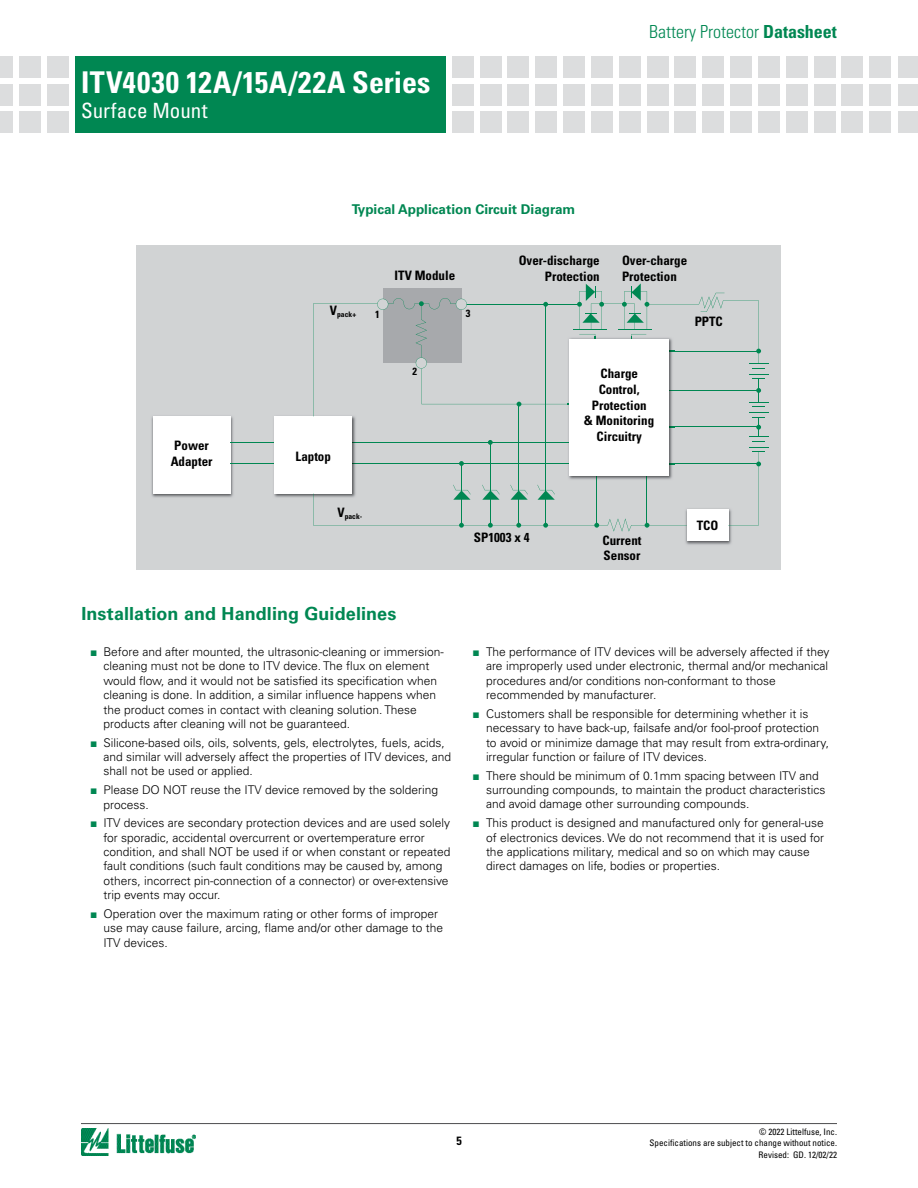
<style>
.page{position:relative;width:918px;height:1188px;background:#fff}
.page>*{position:absolute;margin:0;border:0;box-sizing:border-box;transform-origin:0 0}
.t1{font:700 condensed 30px "Univers LT Std";letter-spacing:.02em;color:#fff}
.t2{font:condensed 21px "Univers LT Std";color:#fff}
.t3{font:700 18px "Univers LT Std";letter-spacing:.005em;color:#008752}
.t4{font:300 condensed 18px "Univers LT Std";color:#008752}
.t5{font:700 13.5px "Univers LT Std";color:#008752}
.t6{font:700 condensed 13.05px/15.6px "Univers LT Std";color:#000}
.t7{font:300 12px/14.4px "Univers LT Std";color:#000}
.t8{font:700 condensed 12px "Univers LT Std";color:#000}
.t9{font:700 condensed 10.35px "Univers LT Std";color:#000}
.t10{font:condensed 9px/10.8px "Univers LT Std";color:#000;text-align:right}
.t11{font:700 condensed 7.5px "Univers LT Std";color:#000}
.s1{font-weight:700}
.s2{font-family:"Arial";font-weight:400;color:#008752}
</style>
<div class="page">
<hr style="left:81px;top:1123px;width:756px;height:1px;background:#4d4d4f">
<img style="left:81px;top:1129px;width:115px;height:26px">
<div style="left:75px;top:56px;width:371px;height:77px;background:#008752"></div>
<div style="left:47px;top:56px;width:21px;height:21px;background:#dcddde"></div>
<div style="left:47px;top:84px;width:21px;height:21px;background:#dcddde"></div>
<div style="left:47px;top:112px;width:21px;height:21px;background:#dcddde"></div>
<div style="left:19px;top:56px;width:21px;height:21px;background:#dcddde"></div>
<div style="left:19px;top:84px;width:21px;height:21px;background:#dcddde"></div>
<div style="left:19px;top:112px;width:21px;height:21px;background:#dcddde"></div>
<div style="left:0;top:56px;width:13px;height:21px;background:#dcddde"></div>
<div style="left:0;top:84px;width:13px;height:21px;background:#dcddde"></div>
<div style="left:0;top:112px;width:13px;height:21px;background:#dcddde"></div>
<div style="left:870px;top:56px;width:21px;height:21px;background:#dcddde"></div>
<div style="left:870px;top:84px;width:21px;height:21px;background:#dcddde"></div>
<div style="left:870px;top:112px;width:21px;height:21px;background:#dcddde"></div>
<div style="left:452px;top:56px;width:21px;height:21px;background:#dcddde"></div>
<div style="left:452px;top:84px;width:21px;height:21px;background:#dcddde"></div>
<div style="left:452px;top:112px;width:21px;height:21px;background:#dcddde"></div>
<div style="left:480px;top:56px;width:21px;height:21px;background:#dcddde"></div>
<div style="left:480px;top:84px;width:21px;height:21px;background:#dcddde"></div>
<div style="left:480px;top:112px;width:21px;height:21px;background:#dcddde"></div>
<div style="left:508px;top:56px;width:21px;height:21px;background:#dcddde"></div>
<div style="left:508px;top:84px;width:21px;height:21px;background:#dcddde"></div>
<div style="left:508px;top:112px;width:21px;height:21px;background:#dcddde"></div>
<div style="left:536px;top:56px;width:21px;height:21px;background:#dcddde"></div>
<div style="left:536px;top:84px;width:21px;height:21px;background:#dcddde"></div>
<div style="left:536px;top:112px;width:21px;height:21px;background:#dcddde"></div>
<div style="left:563px;top:56px;width:22px;height:21px;background:#dcddde"></div>
<div style="left:563px;top:84px;width:22px;height:21px;background:#dcddde"></div>
<div style="left:563px;top:112px;width:22px;height:21px;background:#dcddde"></div>
<div style="left:591px;top:56px;width:22px;height:21px;background:#dcddde"></div>
<div style="left:591px;top:84px;width:22px;height:21px;background:#dcddde"></div>
<div style="left:591px;top:112px;width:22px;height:21px;background:#dcddde"></div>
<div style="left:619px;top:56px;width:21px;height:21px;background:#dcddde"></div>
<div style="left:619px;top:84px;width:21px;height:21px;background:#dcddde"></div>
<div style="left:619px;top:112px;width:21px;height:21px;background:#dcddde"></div>
<div style="left:647px;top:56px;width:21px;height:21px;background:#dcddde"></div>
<div style="left:647px;top:84px;width:21px;height:21px;background:#dcddde"></div>
<div style="left:647px;top:112px;width:21px;height:21px;background:#dcddde"></div>
<div style="left:675px;top:56px;width:21px;height:21px;background:#dcddde"></div>
<div style="left:675px;top:84px;width:21px;height:21px;background:#dcddde"></div>
<div style="left:675px;top:112px;width:21px;height:21px;background:#dcddde"></div>
<div style="left:703px;top:56px;width:21px;height:21px;background:#dcddde"></div>
<div style="left:703px;top:84px;width:21px;height:21px;background:#dcddde"></div>
<div style="left:703px;top:112px;width:21px;height:21px;background:#dcddde"></div>
<div style="left:730px;top:56px;width:22px;height:21px;background:#dcddde"></div>
<div style="left:730px;top:84px;width:22px;height:21px;background:#dcddde"></div>
<div style="left:730px;top:112px;width:22px;height:21px;background:#dcddde"></div>
<div style="left:786px;top:56px;width:21px;height:21px;background:#dcddde"></div>
<div style="left:786px;top:84px;width:21px;height:21px;background:#dcddde"></div>
<div style="left:786px;top:112px;width:21px;height:21px;background:#dcddde"></div>
<div style="left:758px;top:56px;width:22px;height:21px;background:#dcddde"></div>
<div style="left:758px;top:84px;width:22px;height:21px;background:#dcddde"></div>
<div style="left:758px;top:112px;width:22px;height:21px;background:#dcddde"></div>
<div style="left:814px;top:56px;width:21px;height:21px;background:#dcddde"></div>
<div style="left:814px;top:84px;width:21px;height:21px;background:#dcddde"></div>
<div style="left:814px;top:112px;width:21px;height:21px;background:#dcddde"></div>
<div style="left:842px;top:56px;width:21px;height:21px;background:#dcddde"></div>
<div style="left:842px;top:84px;width:21px;height:21px;background:#dcddde"></div>
<div style="left:842px;top:112px;width:21px;height:21px;background:#dcddde"></div>
<div style="left:898px;top:56px;width:20px;height:21px;background:#dcddde"></div>
<div style="left:898px;top:84px;width:20px;height:21px;background:#dcddde"></div>
<div style="left:898px;top:112px;width:20px;height:21px;background:#dcddde"></div>
<div style="left:137px;top:246px;width:644px;height:324px;background:#d1d3d4"></div>
<img style="left:151px;top:416px;width:82px;height:82px">
<div style="left:153px;top:417px;width:77px;height:77px;background:#fff"></div>
<img style="left:685px;top:532px;width:47px;height:13px">
<div style="left:687px;top:510px;width:41px;height:31px;background:#fff"></div>
<hr style="left:230px;top:442px;width:340px;height:1px;background:#008752">
<hr style="left:230px;top:463px;width:340px;height:1px;background:#008752">
<img style="left:274px;top:416px;width:39px;height:82px">
<div style="left:275px;top:417px;width:77px;height:77px;background:#fff"></div>
<svg style="left:313px;top:283px;width:455px;height:249px"></svg>
<h1 class="t1" style="left:81px;top:64px;width:351px">ITV4030 12A/15A/22A Series</h1>
<h2 class="t2" style="left:81px;top:97px;width:128px">Surface Mount</h2>
<h3 class="t4" style="left:649px;top:21px;width:189px">Battery Protector <span class="s1">Datasheet</span></h3>
<p class="t5" style="left:352px;top:201px;width:225px">Typical Application Circuit Diagram</p>
<p class="t11" style="left:330px;top:310px;width:28px"><sup>V</sup>pack+</p>
<p class="t6" style="left:395px;top:267px;width:62px">ITV Module</p>
<p class="t9" style="left:375px;top:308px;width:6px">1</p>
<p class="t9" style="left:466px;top:307px;width:6px">3</p>
<p class="t6" style="left:519px;top:252px;width:83px;text-align:right">Over-discharge<br>Protection</p>
<p class="t6" style="left:622px;top:252px;width:67px">Over-charge<br>Protection</p>
<p class="t6" style="left:695px;top:313px;width:30px">PPTC</p>
<p class="t6" style="left:171px;top:438px;width:43px">Power<br>Adapter</p>
<p class="t6" style="left:296px;top:448px;width:37px">Laptop</p>
<p class="t11" style="left:337px;top:511px;width:26px"><sup>V</sup>pack-</p>
<p class="t9" style="left:413px;top:365px;width:6px">2</p>
<p class="t6" style="left:584px;top:366px;width:71px;text-align:center">Charge<br>Control,<br>Protection<br>&amp; Monitoring<br>Circuitry</p>
<p class="t6" style="left:474px;top:530px;width:57px">SP1003 x 4</p>
<p class="t6" style="left:603px;top:532px;width:40px">Current<br>Sensor</p>
<h3 class="t3" style="left:81px;top:603px;width:317px">Installation and Handling Guidelines</h3>
<p class="t6" style="left:697px;top:517px;width:23px">TCO</p>
<p class="t7" style="left:104px;top:645px;width:342px;text-indent:-14px"><span class="s2">■</span> Before and after mounted, the ultrasonic-cleaning or immersion&shy;cleaning must not be done to ITV device. The flux on element would flow, and it would not be satisfied its specification when cleaning is done. In addition, a similar influence happens when the product comes in contact with cleaning solution. These products after cleaning will not be guaranteed.</p>
<p class="t7" style="left:104px;top:735px;width:349px;text-indent:-14px"><span class="s2">■</span> Silicone-based oils, oils, solvents, gels, electrolytes, fuels, acids, and similar will adversely affect the properties of ITV devices, and shall not be used or applied.</p>
<p class="t7" style="left:104px;top:783px;width:336px;text-indent:-14px"><span class="s2">■</span> Please DO NOT reuse the ITV device removed by the soldering process.</p>
<p class="t7" style="left:104px;top:816px;width:349px;text-indent:-14px"><span class="s2">■</span> ITV devices are secondary protection devices and are used solely for sporadic, accidental overcurrent or overtemperature error condition, and shall NOT be used if or when constant or repeated fault conditions (such fault conditions may be caused by, among others, incorrect pin-connection of a connector) or over-extensive trip events may occur.</p>
<p class="t7" style="left:104px;top:906px;width:341px;text-indent:-14px"><span class="s2">■</span> Operation over the maximum rating or other forms of improper use may cause failure, arcing, flame and/or other damage to the<br>ITV devices.</p>
<p class="t7" style="left:486px;top:645px;width:345px;text-indent:-14px"><span class="s2">■</span> The performance of ITV devices will be adversely affected if they are improperly used under electronic, thermal and/or mechanical procedures and/or conditions non-conformant to those recommended by manufacturer.</p>
<p class="t7" style="left:486px;top:706px;width:345px;text-indent:-14px"><span class="s2">■</span> Customers shall be responsible for determining whether it is necessary to have back-up, failsafe and/or fool-proof protection to avoid or minimize damage that may result from extra-ordinary, irregular function or failure of ITV devices.</p>
<p class="t7" style="left:486px;top:768px;width:341px;text-indent:-14px"><span class="s2">■</span> There should be minimum of 0.1mm spacing between ITV and surrounding compounds, to maintain the product characteristics and avoid damage other surrounding compounds.</p>
<p class="t7" style="left:486px;top:816px;width:340px;text-indent:-14px"><span class="s2">■</span> This product is designed and manufactured only for general-use of electronics devices. We do not recommend that it is used for the applications military, medical and so on which may cause direct damages on life, bodies or properties.</p>
<p class="t8" style="left:456px;top:1133px;width:7px">5</p>
<p class="t10" style="left:650px;top:1126px;width:189px">© 2022 Littelfuse, Inc.<br>Specifications are subject to change without notice.</p>
<p class="t10" style="left:759px;top:1149px;width:80px">Revised: GD. 12/02/22</p>
</div>
